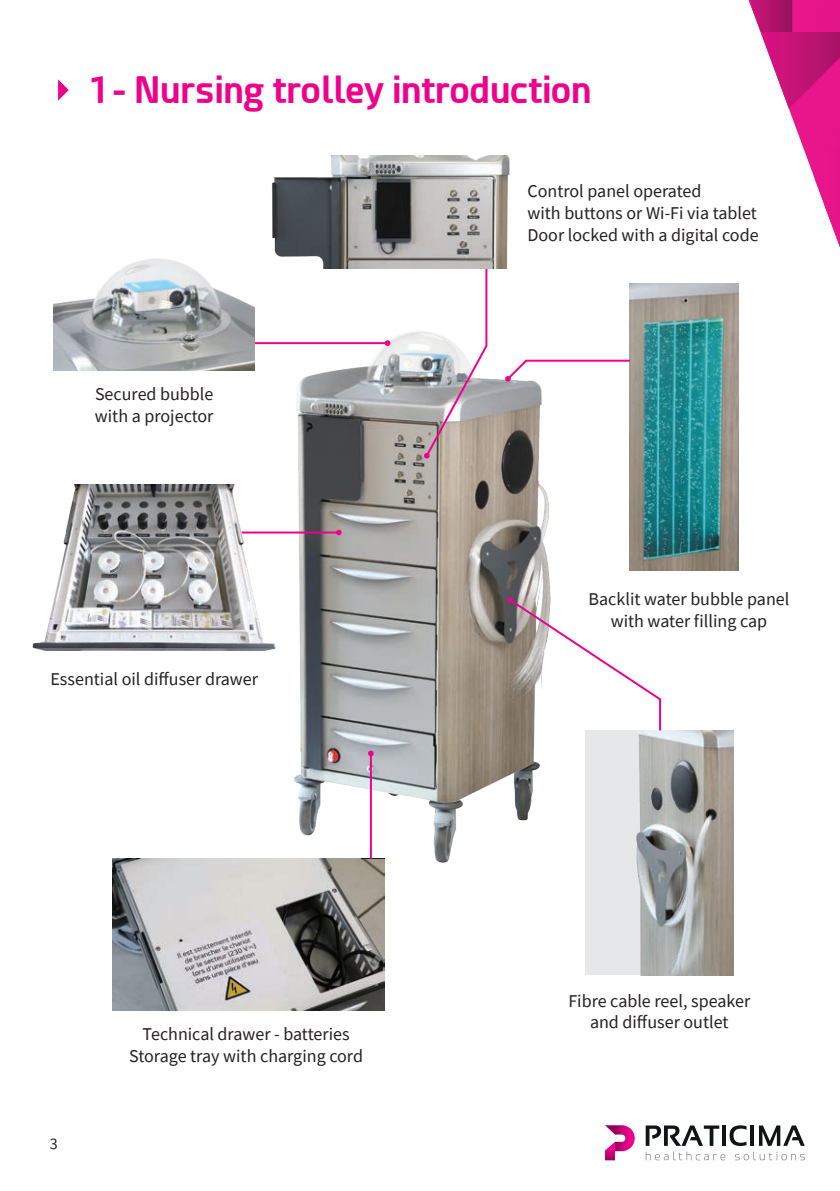
<style>
.page{position:relative;width:840px;height:1191px;background:#fff}
.page>*{position:absolute;margin:0;border:0;box-sizing:border-box;transform-origin:0 0}
.Texte_courant{font:700 36px "Esphimere";color:#ed028c}
.Puces_roses{font:18px/21.6px "Source Sans Pro";color:#231f20}
.t1{font:16px "Source Sans Pro";color:#231f20}
</style>
<div class="page">
<svg style="left:645px;top:1125px;width:159px;height:35px"></svg>
<svg style="left:605px;top:1125px;width:29px;height:35px"></svg>
<svg style="left:748px;top:0;width:91px;height:245px"></svg>
<div style="left:585px;top:730px;width:147px;height:245px;background:#e6e7e9"></div>
<img style="left:636px;top:730px;width:96px;height:245px">
<img style="left:112px;top:858px;width:272px;height:152px">
<svg style="left:58px;top:79px;width:11px;height:22px"></svg>
<img style="left:243px;top:321px;width:308px;height:548px">
<img style="left:629px;top:283px;width:109px;height:288px">
<svg style="left:384px;top:340px;width:6px;height:6px"></svg>
<svg style="left:368px;top:750px;width:5px;height:6px"></svg>
<svg style="left:336px;top:530px;width:5px;height:5px"></svg>
<svg style="left:505px;top:359px;width:126px;height:23px"></svg>
<hr style="left:369px;top:753px;width:2px;height:105px;background:#ed028c">
<svg style="left:507px;top:597px;width:154px;height:135px"></svg>
<hr style="left:239px;top:531px;width:99px;height:2px;background:#ed028c">
<img style="left:32px;top:485px;width:266px;height:166px">
<hr style="left:252px;top:342px;width:135px;height:2px;background:#ed028c">
<img style="left:54px;top:258px;width:200px;height:112px">
<svg style="left:423px;top:268px;width:65px;height:190px"></svg>
<img style="left:251px;top:156px;width:259px;height:112px">
<p class="Texte_courant" style="left:90px;top:68px;width:503px">1 - Nursing trolley introduction</p>
<p class="Puces_roses" style="left:95px;top:383px;width:120px">Secured bubble with a projector</p>
<p class="Puces_roses" style="left:50px;top:667px;width:209px">Essential oil diffuser drawer</p>
<p class="t1" style="left:50px;top:1133px;width:9px">3</p>
<p class="Puces_roses" style="left:142px;top:1023px;width:208px">Technical drawer - batteries</p>
<p class="Puces_roses" style="left:129px;top:1044px;width:235px">Storage tray with charging cord</p>
<p class="Puces_roses" style="left:527px;top:180px;width:231px">Control panel operated<br>with buttons or Wi-Fi via tablet</p>
<p class="Puces_roses" style="left:527px;top:224px;width:232px">Door locked with a digital code</p>
<p class="Puces_roses" style="left:588px;top:588px;width:202px;text-align:center">Backlit water bubble panel with water filling cap</p>
<p class="Puces_roses" style="left:568px;top:989px;width:183px">Fibre cable reel, speaker</p>
<p class="Puces_roses" style="left:589px;top:1011px;width:140px">and diffuser outlet</p>
</div>
